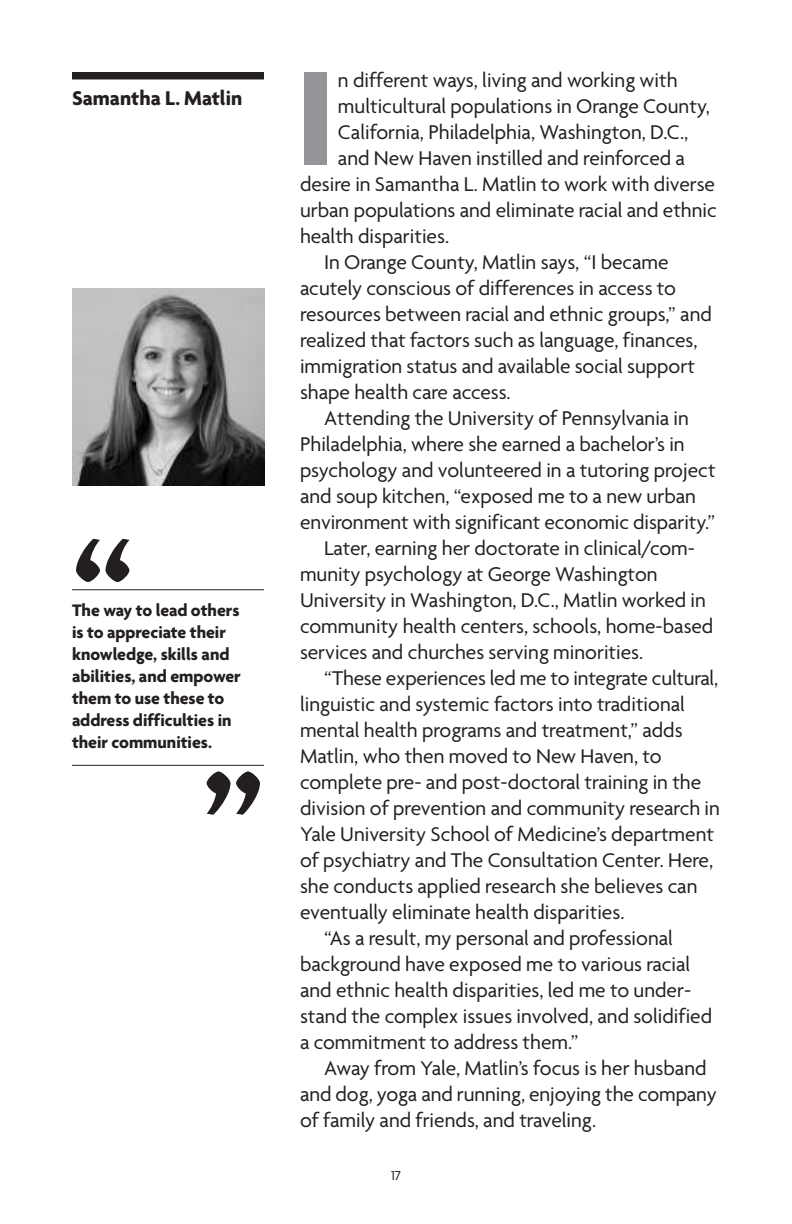
<style>
.page{position:relative;width:792px;height:1224px;background:#fff}
.page>*{position:absolute;margin:0;border:0;box-sizing:border-box;transform-origin:0 0}
.t1{font:700 145.6px "Agenda";color:#939598}
.t2{font:700 144px "Agenda";color:#231f20}
.t3{font:21.6px "Agenda";color:#231f20}
.t4{font:700 21.6px "Agenda";color:#231f20}
.t5{font:700 18px/22px "Agenda";color:#231f20}
.t6{font:14px "Agenda";color:#231f20}
</style>
<div class="page">
<img style="left:72px;top:288px;width:192px;height:198px">
<div style="left:72px;top:72px;width:192px;height:7px;background:#231f20"></div>
<hr style="left:72px;top:765px;width:192px;height:1px;background:#231f20">
<hr style="left:72px;top:589px;width:192px;height:1px;background:#231f20">
<p class="t4" style="left:72px;top:85px;width:172px">Samantha L. Matlin</p>
<h2 class="t2" style="left:72px;top:499px;width:63px">“</h2>
<p class="t5" style="left:72px;top:599px;width:170px">The way to lead others is to appreciate their knowledge, skills and abilities, and empower them to use these to address difficulties in their communities.</p>
<h2 class="t2" style="left:203px;top:732px;width:63px">”</h2>
<p class="t3" style="left:338px;top:67px;width:341px">n different ways, living and working with</p>
<p class="t3" style="left:338px;top:93px;width:373px">multicultural populations in Orange County,</p>
<p class="t3" style="left:338px;top:119px;width:352px">California, Philadelphia, Washington, D.C.,</p>
<p class="t3" style="left:338px;top:145px;width:349px">and New Haven instilled and reinforced a</p>
<p class="t3" style="left:300px;top:171px;width:416px">desire in Samantha L. Matlin to work with diverse</p>
<p class="t3" style="left:300px;top:197px;width:418px">urban populations and eliminate racial and ethnic</p>
<p class="t3" style="left:300px;top:223px;width:151px">health disparities.</p>
<p class="t3" style="left:324px;top:249px;width:346px">In Orange County, Matlin says, “I became</p>
<p class="t3" style="left:300px;top:275px;width:378px">acutely conscious of differences in access to</p>
<p class="t3" style="left:300px;top:301px;width:413px">resources between racial and ethnic groups,” and</p>
<p class="t3" style="left:300px;top:327px;width:399px">realized that factors such as language, finances,</p>
<p class="t3" style="left:300px;top:353px;width:397px">immigration status and available social support</p>
<p class="t3" style="left:300px;top:379px;width:212px">shape health care access.</p>
<p class="t3" style="left:324px;top:405px;width:366px">Attending the University of Pennsylvania in</p>
<p class="t3" style="left:300px;top:431px;width:386px">Philadelphia, where she earned a bachelor’s in</p>
<p class="t3" style="left:300px;top:457px;width:417px">psychology and volunteered in a tutoring project</p>
<p class="t3" style="left:300px;top:483px;width:398px">and soup kitchen, “exposed me to a new urban</p>
<p class="t3" style="left:300px;top:509px;width:417px">environment with significant economic disparity.”</p>
<p class="t3" style="left:324px;top:535px;width:373px">Later, earning her doctorate in clinical/com-</p>
<p class="t3" style="left:300px;top:561px;width:359px">munity psychology at George Washington</p>
<p class="t3" style="left:300px;top:587px;width:408px">University in Washington, D.C., Matlin worked in</p>
<p class="t3" style="left:300px;top:613px;width:415px">community health centers, schools, home-based</p>
<p class="t3" style="left:300px;top:639px;width:345px">services and churches serving minorities.</p>
<p class="t3" style="left:324px;top:665px;width:396px">“These experiences led me to integrate cultural,</p>
<p class="t3" style="left:300px;top:691px;width:387px">linguistic and systemic factors into traditional</p>
<p class="t3" style="left:300px;top:717px;width:384px">mental health programs and treatment,” adds</p>
<p class="t3" style="left:300px;top:743px;width:363px">Matlin, who then moved to New Haven, to</p>
<p class="t3" style="left:300px;top:769px;width:403px">complete pre- and post-doctoral training in the</p>
<p class="t3" style="left:300px;top:795px;width:422px">division of prevention and community research in</p>
<p class="t3" style="left:300px;top:821px;width:416px">Yale University School of Medicine’s department</p>
<p class="t3" style="left:300px;top:847px;width:415px">of psychiatry and The Consultation Center. Here,</p>
<p class="t3" style="left:300px;top:873px;width:399px">she conducts applied research she believes can</p>
<p class="t3" style="left:300px;top:899px;width:326px">eventually eliminate health disparities.</p>
<p class="t3" style="left:324px;top:925px;width:350px">“As a result, my personal and professional</p>
<p class="t3" style="left:300px;top:951px;width:392px">background have exposed me to various racial</p>
<p class="t3" style="left:300px;top:977px;width:393px">and ethnic health disparities, led me to under-</p>
<p class="t3" style="left:300px;top:1003px;width:414px">stand the complex issues involved, and solidified</p>
<p class="t3" style="left:300px;top:1029px;width:280px">a commitment to address them.”</p>
<p class="t3" style="left:324px;top:1055px;width:384px">Away from Yale, Matlin’s focus is her husband</p>
<p class="t3" style="left:300px;top:1081px;width:419px">and dog, yoga and running, enjoying the company</p>
<p class="t3" style="left:300px;top:1107px;width:298px">of family and friends, and traveling.</p>
<h1 class="t1" style="left:295px;top:30px;width:42px">I</h1>
<p class="t6" style="left:391px;top:1167px;width:11px">17</p>
</div>
